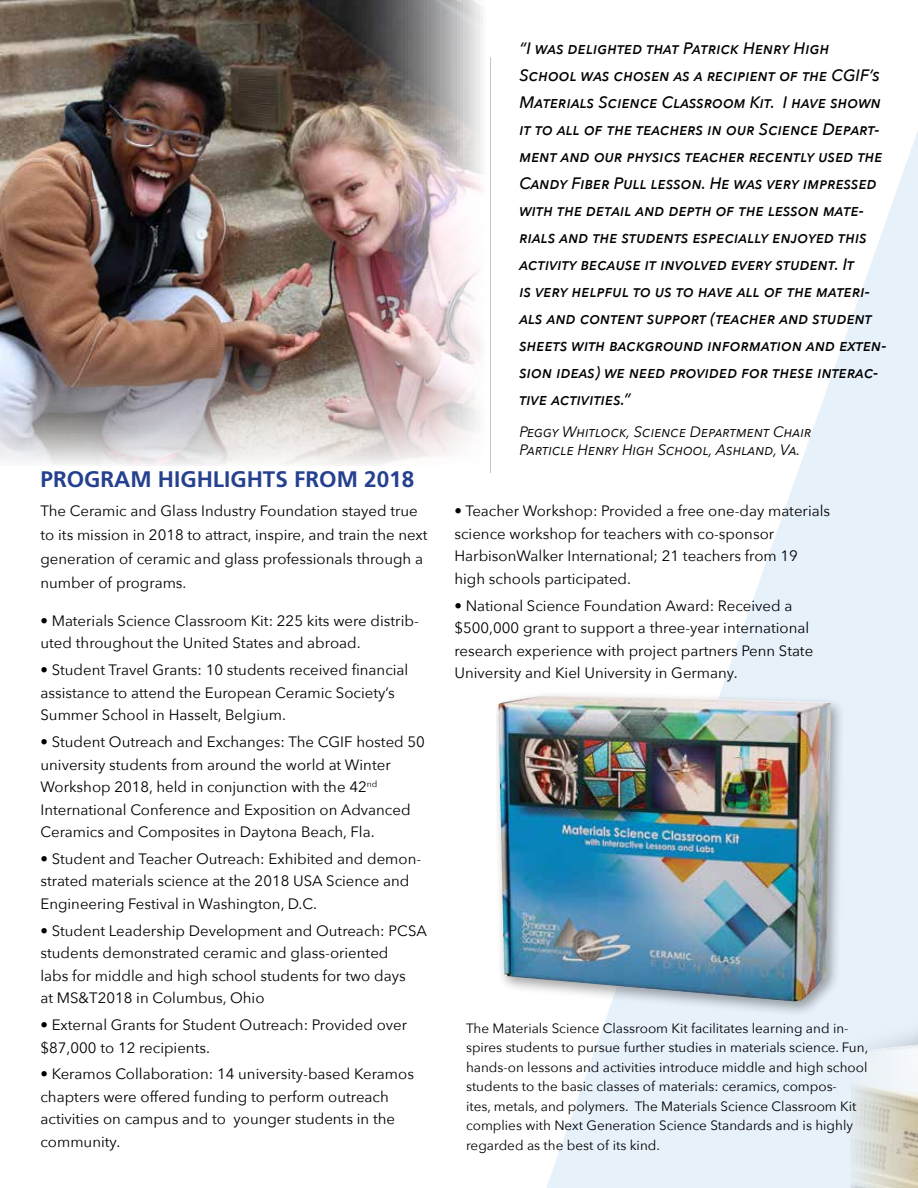
<style>
.page{position:relative;width:918px;height:1188px;background:#fff}
.page>*{position:absolute;margin:0;border:0;box-sizing:border-box;transform-origin:0 0}
.t1{font:700 22.5px "Frutiger";color:#25408f}
.t2{font:italic 500 16.5px/27px "Avenir Next";color:#000}
.t3{font:15px/22.5px "Avenir Next";color:#000}
.t4{font:italic 15px/18px "Avenir Next";color:#000}
.t5{font:13.5px/19.5px "Avenir Next";color:#000}
</style>
<div class="page">
<svg style="left:546px;top:131px;width:372px;height:1057px"></svg>
<div style="left:850px;top:499px;width:68px;height:689px;background:#e7f1fa"></div>
<img style="left:851px;top:1045px;width:67px;height:143px">
<img style="left:0;top:0;width:491px;height:465px">
<div style="left:492px;top:692px;width:353px;height:325px;background:#000;opacity:.35"></div>
<img style="left:498px;top:696px;width:244px;height:301px">
<h1 class="t1" style="left:40px;top:466px;width:375px">PROGRAM HIGHLIGHTS FROM 2018</h1>
<p class="t3" style="left:40px;top:499px;width:389px;line-height:24px">The Ceramic and Glass Industry Foundation stayed true to its mission in 2018 to attract, inspire, and train the next generation of ceramic and glass professionals through a number of programs.</p>
<p class="t3" style="left:40px;top:609px;width:380px">• Materials Science Classroom Kit: 225 kits were distrib&shy;uted throughout the United States and abroad.</p>
<p class="t3" style="left:40px;top:658px;width:369px">• Student Travel Grants: 10 students received financial assistance to attend the European Ceramic Society’s<br>Summer School in Hasselt, Belgium.</p>
<p class="t3" style="left:40px;top:730px;width:386px">• Student Outreach and Exchanges: The CGIF hosted 50 university students from around the world at Winter Workshop 2018, held in conjunction with the 42<sup>nd </sup>International Conference and Exposition on Advanced Ceramics and Composites in Daytona Beach, Fla.</p>
<p class="t3" style="left:40px;top:847px;width:382px">• Student and Teacher Outreach: Exhibited and demon&shy;strated materials science at the 2018 USA Science and<br>Engineering Festival in Washington, D.C.</p>
<p class="t3" style="left:40px;top:919px;width:388px">• Student Leadership Development and Outreach: PCSA students demonstrated ceramic and glass-oriented<br>labs for middle and high school students for two days<br>at MS&amp;T2018 in Columbus, Ohio</p>
<p class="t3" style="left:40px;top:1013px;width:368px">• External Grants for Student Outreach: Provided over $87,000 to 12 recipients.</p>
<p class="t3" style="left:40px;top:1062px;width:375px">• Keramos Collaboration: 14 university-based Keramos chapters were offered funding to perform outreach activities on campus and to younger students in the community.</p>
<p class="t2" style="left:519px;top:34px;width:369px">“I was delighted that Patrick Henry High School was chosen as a recipient of the CGIF’s Materials Science Classroom Kit. I have shown it to all of the teachers in our Science Depart&shy;ment and our physics teacher recently used the Candy Fiber Pull lesson. He was very impressed with the detail and depth of the lesson mate&shy;rials and the students especially enjoyed this activity because it involved every student. It<br>is very helpful to us to have all of the materi&shy;als and content support (teacher and student sheets with background information and exten&shy;sion ideas) we need provided for these interac&shy;tive activities.”</p>
<p class="t4" style="left:519px;top:422px;width:293px">Peggy Whitlock, Science Department Chair<br>Particle Henry High School, Ashland, Va.</p>
<p class="t3" style="left:454px;top:499px;width:377px">• Teacher Workshop: Provided a free one-day materials science workshop for teachers with co-sponsor HarbisonWalker International; 21 teachers from 19 high schools participated.</p>
<p class="t3" style="left:454px;top:594px;width:360px">• National Science Foundation Award: Received a $500,000 grant to support a three-year international research experience with project partners Penn State University and Kiel University in Germany.</p>
<p class="t5" style="left:466px;top:1018px;width:404px">The Materials Science Classroom Kit facilitates learning and in&shy;spires students to pursue further studies in materials science. Fun, hands-on lessons and activities introduce middle and high school students to the basic classes of materials: ceramics, compos-<br>ites, metals, and polymers. The Materials Science Classroom Kit complies with Next Generation Science Standards and is highly regarded as the best of its kind.</p>
</div>
